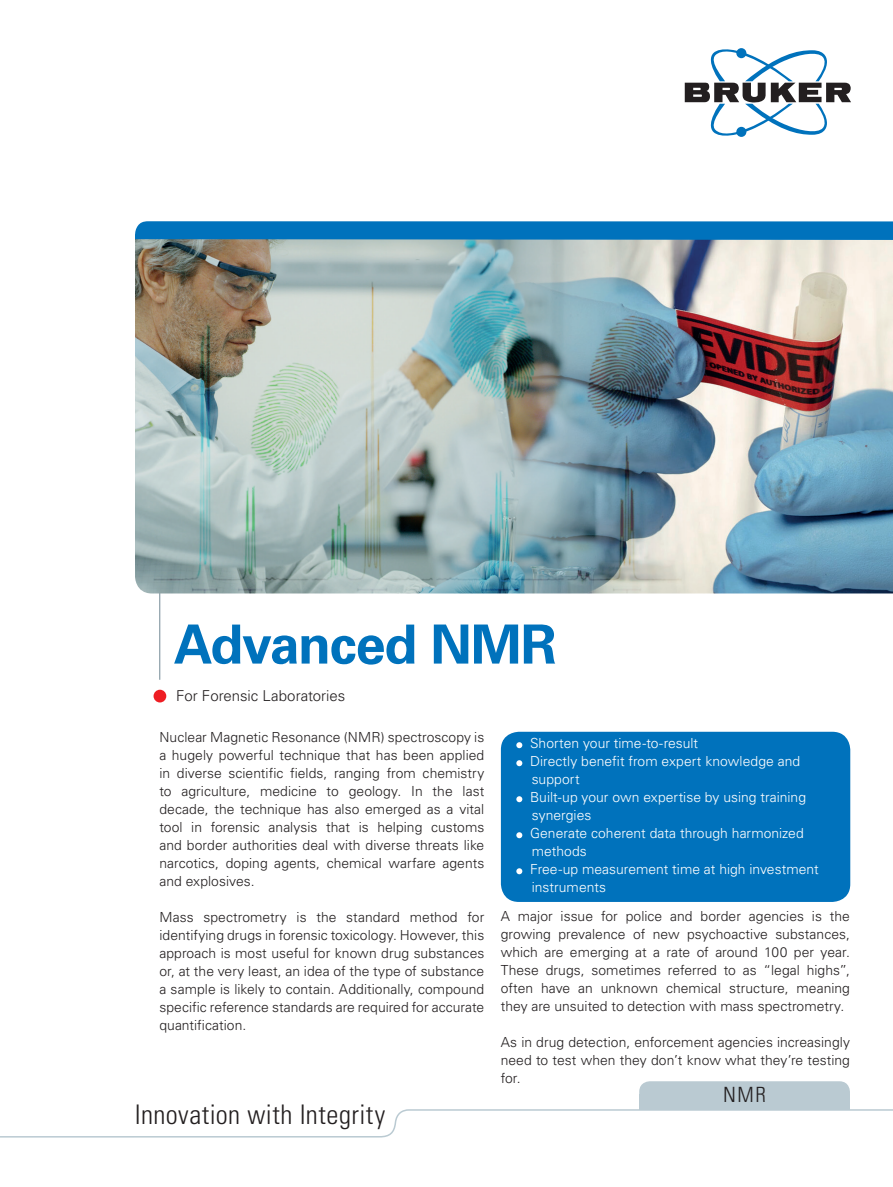
<style>
.page{position:relative;width:893px;height:1187px;background:#fff}
.page>*{position:absolute;margin:0;border:0;box-sizing:border-box;transform-origin:0 0}
.t1{font:700 54px "Univers LT Std";letter-spacing:-.025em;color:#0072bc}
.t2{font:300 condensed 27px "Univers LT Std";letter-spacing:.015em;color:#231f20}
.t3{font:300 condensed 21px "Univers LT Std";color:#231f20}
.t4{font:300 15px "Univers LT Std";color:#231f20}
.t5{font:300 13.8px/18px "Univers LT Std";color:#231f20;text-align:justify}
.t6{font:300 13.8px/18px "Univers LT Std";color:#fff}
</style>
<div class="page">
<div style="left:501px;top:731px;width:349px;height:170px;background:#0072bc;border-radius:18px"></div>
<svg style="left:685px;top:48px;width:166px;height:89px"></svg>
<svg style="left:0;top:1109px;width:893px;height:29px"></svg>
<hr style="left:159px;top:466px;width:1px;height:213px;background:#738a95">
<div style="left:154px;top:689px;width:12px;height:13px;background:#ee1d23;border-radius:50%"></div>
<div style="left:639px;top:1093px;width:211px;height:16px;background:#bacad2"></div>
<div style="left:639px;top:1081px;width:211px;height:24px;background:#bacad2;border-radius:11px"></div>
<img style="left:135px;top:239px;width:758px;height:354px">
<div style="left:135px;top:221px;width:758px;height:18px;background:#0072bc"></div>
<svg style="left:516px;top:742px;width:6px;height:6px"></svg>
<svg style="left:516px;top:760px;width:6px;height:6px"></svg>
<svg style="left:516px;top:796px;width:6px;height:6px"></svg>
<svg style="left:516px;top:832px;width:6px;height:6px"></svg>
<svg style="left:516px;top:868px;width:6px;height:6px"></svg>
<h1 class="t1" style="left:174px;top:613px;width:384px">Advanced NMR</h1>
<p class="t4" style="left:176px;top:686px;width:171px">For Forensic Laboratories</p>
<p class="t5" style="left:159px;top:727px;width:326px">Nuclear Magnetic Resonance (NMR) spectroscopy is a hugely powerful technique that has been applied in diverse scientific fields, ranging from chemistry to agriculture, medicine to geology. In the last decade, the technique has also emerged as a vital tool in forensic analysis that is helping customs and border authorities deal with diverse threats like narcotics, doping agents, chemical warfare agents and explosives.</p>
<p class="t5" style="left:159px;top:907px;width:326px">Mass spectrometry is the standard method for identifying drugs in forensic toxicology. However, this approach is most useful for known drug substances or, at the very least, an idea of the type of substance a sample is likely to contain. Additionally, compound specific reference standards are required for accurate quantification.</p>
<h2 class="t2" style="left:135px;top:1097px;width:252px">Innovation with Integrity</h2>
<p class="t6" style="left:530px;top:734px;width:290px">Shorten your time-to-result<br>Directly benefit from expert knowledge and support<br>Built-up your own expertise by using training synergies<br>Generate coherent data through harmonized methods<br>Free-up measurement time at high investment instruments</p>
<p class="t5" style="left:501px;top:906px;width:351px">A major issue for police and border agencies is the growing prevalence of new psychoactive substances, which are emerging at a rate of around 100 per year.<br>These drugs, sometimes referred to as “legal highs”, often have an unknown chemical structure, meaning they are unsuited to detection with mass spectrometry.</p>
<p class="t5" style="left:501px;top:1032px;width:351px">As in drug detection, enforcement agencies increasingly need to test when they don’t know what they’re testing for.</p>
<h3 class="t3" style="left:723px;top:1082px;width:45px">NMR</h3>
</div>
